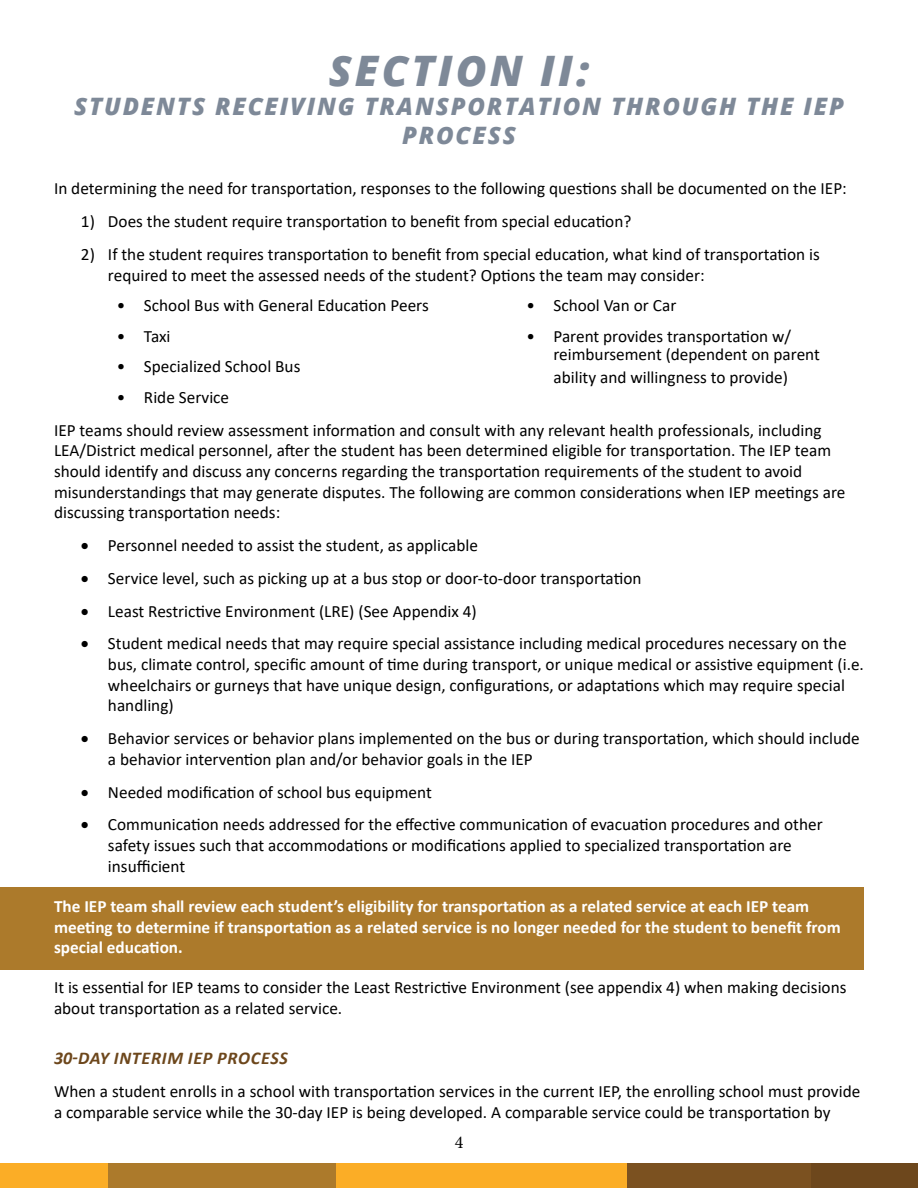
<style>
.page{position:relative;width:918px;height:1188px;background:#fff}
.page>*{position:absolute;margin:0;border:0;box-sizing:border-box;transform-origin:0 0}
.t1{font:italic 800 42px "Open Sans";letter-spacing:.075em;color:#7e8998}
.t2{font:italic 800 24px/28.8px "Open Sans";letter-spacing:.075em;color:#7e8998;text-align:center}
.t3{font:italic 700 18px "Calibri";letter-spacing:.04em;color:#6d471c}
.t4{font:18px "Minion Pro";color:#000}
.t5{font:17.25px/20.7px "Calibri";color:#000}
.t6{font:700 17.25px/20.7px "Calibri";color:#fff}
</style>
<div class="page">
<div style="left:626px;top:1164px;width:186px;height:24px;background:#7b5120"></div>
<div style="left:812px;top:1164px;width:106px;height:24px;background:#6d471c"></div>
<div style="left:108px;top:1164px;width:228px;height:24px;background:#ac7a2b"></div>
<div style="left:336px;top:1164px;width:290px;height:24px;background:#fbad26"></div>
<div style="left:0;top:1164px;width:108px;height:24px;background:#fbad26"></div>
<div style="left:0;top:887px;width:864px;height:83px;background:#ac7a2b"></div>
<h1 class="t1" style="left:329px;top:39px;width:262px">SECTION II:</h1>
<h2 class="t2" style="left:74px;top:91px;width:771px">STUDENTS RECEIVING TRANSPORTATION THROUGH THE IEP<br>PROCESS</h2>
<p class="t5" style="left:54px;top:178px;width:794px">In determining the need for transportation, responses to the following questions shall be documented on the IEP:</p>
<p class="t5" style="left:81px;top:211px;width:552px">1) Does the student require transportation to benefit from special education?</p>
<p class="t5" style="left:108px;top:243px;width:713px;text-indent:-27px">2) If the student requires transportation to benefit from special education, what kind of transportation is required to meet the assessed needs of the student? Options the team may consider:</p>
<p class="t5" style="left:117px;top:295px;width:313px">• School Bus with General Education Peers</p>
<p class="t5" style="left:117px;top:325px;width:55px">• Taxi</p>
<p class="t5" style="left:117px;top:356px;width:185px">• Specialized School Bus</p>
<p class="t5" style="left:117px;top:387px;width:114px">• Ride Service</p>
<p class="t5" style="left:526px;top:295px;width:151px">• School Van or Car</p>
<p class="t5" style="left:553px;top:326px;width:268px;line-height:18.6px;text-indent:-27px">• Parent provides transportation w/ reimbursement (dependent on parent</p>
<p class="t5" style="left:553px;top:367px;width:236px">ability and willingness to provide)</p>
<p class="t5" style="left:54px;top:419px;width:793px">IEP teams should review assessment information and consult with any relevant health professionals, including LEA/District medical personnel, after the student has been determined eligible for transportation. The IEP team should identify and discuss any concerns regarding the transportation requirements of the student to avoid misunderstandings that may generate disputes. The following are common considerations when IEP meetings are discussing transportation needs:</p>
<p class="t5" style="left:81px;top:535px;width:399px">• Personnel needed to assist the student, as applicable</p>
<p class="t5" style="left:81px;top:567px;width:562px">• Service level, such as picking up at a bus stop or door-to-door transportation</p>
<p class="t5" style="left:81px;top:600px;width:397px">• Least Restrictive Environment (LRE) (See Appendix 4)</p>
<p class="t5" style="left:108px;top:633px;width:757px;text-indent:-27px">• Student medical needs that may require special assistance including medical procedures necessary on the bus, climate control, specific amount of time during transport, or unique medical or assistive equipment (i.e. wheelchairs or gurneys that have unique design, configurations, or adaptations which may require special handling)</p>
<p class="t5" style="left:108px;top:728px;width:753px;text-indent:-27px">• Behavior services or behavior plans implemented on the bus or during transportation, which should include a behavior intervention plan and/or behavior goals in the IEP</p>
<p class="t5" style="left:81px;top:781px;width:352px">• Needed modification of school bus equipment</p>
<p class="t5" style="left:108px;top:814px;width:716px;text-indent:-27px">• Communication needs addressed for the effective communication of evacuation procedures and other safety issues such that accommodations or modifications applied to specialized transportation are insufficient</p>
<p class="t6" style="left:54px;top:896px;width:788px">The IEP team shall review each student’s eligibility for transportation as a related service at each IEP team meeting to determine if transportation as a related service is no longer needed for the student to benefit from special education.</p>
<p class="t5" style="left:54px;top:977px;width:794px">It is essential for IEP teams to consider the Least Restrictive Environment (see appendix 4) when making decisions about transportation as a related service.</p>
<p class="t3" style="left:54px;top:1045px;width:235px">30-DAY INTERIM IEP PROCESS</p>
<p class="t5" style="left:54px;top:1080px;width:808px">When a student enrolls in a school with transportation services in the current IEP, the enrolling school must provide a comparable service while the 30-day IEP is being developed. A comparable service could be transportation by</p>
<p class="t4" style="left:455px;top:1130px;width:10px">4</p>
</div>
